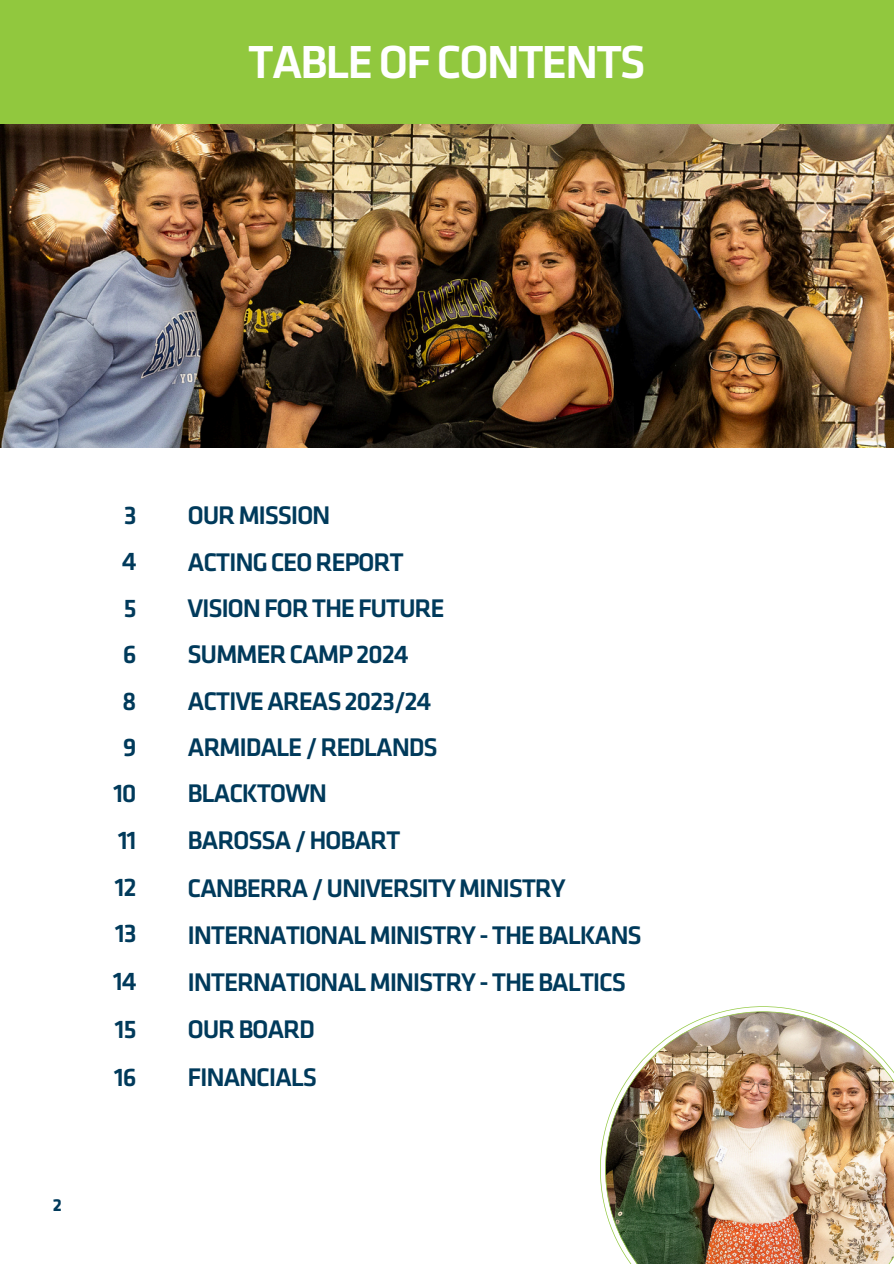
<style>
.page{position:relative;width:894px;height:1264px;background:#fff}
.page>*{position:absolute;margin:0;border:0;box-sizing:border-box;transform-origin:0 0}
.t1{font:500 48px "Klavika";letter-spacing:-.05em;color:#fff}
.t2{font:500 26.4px "Klavika";letter-spacing:-.05em;color:#003a5b}
.t3{font:700 18px "Klavika";color:#003a5b}
</style>
<div class="page">
<img style="left:600px;top:1006px;width:293px;height:257px">
<div style="left:0;top:0;width:893px;height:125px;background:#91c83e"></div>
<img style="left:0;top:125px;width:893px;height:323px">
<p class="t1" style="left:248px;top:42px;width:399px">TABLE OF CONTENTS</p>
<p class="t3" style="left:53px;top:1197px;width:11px">2</p>
<p class="t2" style="left:124px;top:504px;width:15px">3</p>
<p class="t2" style="left:122px;top:550px;width:16px">4</p>
<p class="t2" style="left:123px;top:597px;width:15px">5</p>
<p class="t2" style="left:188px;top:504px;width:144px">OUR MISSION</p>
<p class="t2" style="left:188px;top:551px;width:218px">ACTING CEO REPORT</p>
<p class="t2" style="left:188px;top:597px;width:258px">VISION FOR THE FUTURE</p>
<p class="t2" style="left:123px;top:643px;width:15px">6</p>
<p class="t2" style="left:188px;top:643px;width:222px">SUMMER CAMP 2024</p>
<p class="t2" style="left:122px;top:690px;width:16px">8</p>
<p class="t2" style="left:188px;top:689px;width:245px">ACTIVE AREAS 2023/24</p>
<p class="t2" style="left:123px;top:736px;width:15px">9</p>
<p class="t2" style="left:113px;top:782px;width:25px">10</p>
<p class="t2" style="left:188px;top:736px;width:251px">ARMIDALE / REDLANDS</p>
<p class="t2" style="left:188px;top:782px;width:141px">BLACKTOWN</p>
<p class="t2" style="left:118px;top:828px;width:20px">11</p>
<p class="t2" style="left:188px;top:829px;width:214px">BAROSSA / HOBART</p>
<p class="t2" style="left:115px;top:876px;width:24px">12</p>
<p class="t2" style="left:188px;top:876px;width:379px">CANBERRA / UNIVERSITY MINISTRY</p>
<p class="t2" style="left:115px;top:922px;width:23px">13</p>
<p class="t2" style="left:188px;top:924px;width:455px">INTERNATIONAL MINISTRY - THE BALKANS</p>
<p class="t2" style="left:113px;top:969px;width:25px">14</p>
<p class="t2" style="left:188px;top:971px;width:439px">INTERNATIONAL MINISTRY - THE BALTICS</p>
<p class="t2" style="left:115px;top:1017px;width:24px">15</p>
<p class="t2" style="left:114px;top:1066px;width:24px">16</p>
<p class="t2" style="left:188px;top:1018px;width:129px">OUR BOARD</p>
<p class="t2" style="left:188px;top:1065px;width:131px">FINANCIALS</p>
</div>
